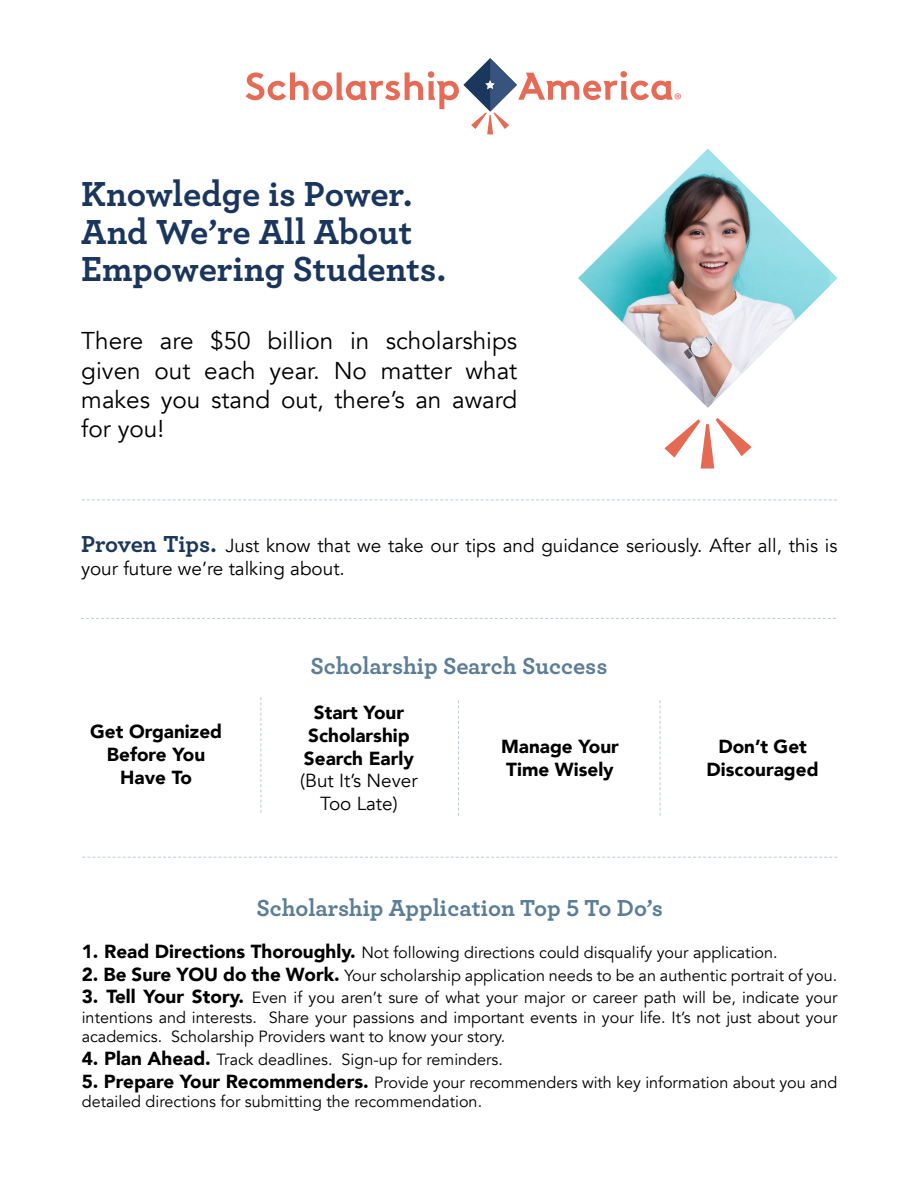
<style>
.page{position:relative;width:918px;height:1188px;background:#fff}
.page>*{position:absolute;margin:0;border:0;box-sizing:border-box;transform-origin:0 0}
.t1{font:700 36.45px "Archer";color:#1b365d}
.t2{font:24.3px/29.1px "Avenir";color:#000;text-align:justify}
.t3{font:700 24.3px "Archer";color:#5b7e96}
.t4{font:18.9px/22.6px "Avenir";color:#000}
.t5{font:900 18.9px "Avenir";color:#000}
.t6{font:18.45px "Myriad Pro";color:#e76b57}
.t7{font:16.2px/19.5px "Avenir";color:#000;text-align:justify}
.s1{font-family:"Archer";font-weight:700;font-size:24.3px;color:#1b365d}
.s2{font-weight:900;font-size:18.9px}
</style>
<div class="page">
<svg style="left:246px;top:72px;width:177px;height:28px"></svg>
<div style="left:428px;top:71px;width:6px;height:7px;background:#e66b56;border-radius:50%"></div>
<svg style="left:429px;top:58px;width:244px;height:76px"></svg>
<svg style="left:82px;top:499px;width:755px;height:1px"></svg>
<svg style="left:686px;top:148px;width:151px;height:139px"></svg>
<img style="left:578px;top:170px;width:251px;height:238px">
<svg style="left:458px;top:700px;width:1px;height:116px"></svg>
<svg style="left:260px;top:697px;width:1px;height:116px"></svg>
<svg style="left:660px;top:700px;width:1px;height:116px"></svg>
<svg style="left:664px;top:418px;width:88px;height:51px"></svg>
<svg style="left:81px;top:618px;width:755px;height:1px"></svg>
<svg style="left:82px;top:857px;width:755px;height:1px"></svg>
<p class="t1" style="left:81px;top:165px;width:333px">Knowledge is Power.</p>
<p class="t1" style="left:81px;top:203px;width:332px">And We’re All About</p>
<p class="t1" style="left:81px;top:241px;width:366px">Empowering Students.</p>
<p class="t2" style="left:81px;top:327px;width:438px">There are $50 billion in scholarships given out each year. No matter what makes you stand out, there’s an award for you!</p>
<p class="t6" style="left:674px;top:89px;width:9px">®</p>
<p class="t4" style="left:81px;top:535px;width:758px"><span class="s1">Proven Tips.</span> Just know that we take our tips and guidance seriously. After all, this is your future we’re talking about.</p>
<p class="t5" style="left:90px;top:716px;width:133px">Get Organized</p>
<p class="t5" style="left:107px;top:738px;width:100px">Before You</p>
<p class="t5" style="left:120px;top:761px;width:73px">Have To</p>
<p class="t3" style="left:311px;top:647px;width:298px">Scholarship Search Success</p>
<p class="t5" style="left:314px;top:696px;width:92px">Start Your</p>
<p class="t5" style="left:308px;top:719px;width:103px">Scholarship</p>
<p class="t5" style="left:304px;top:742px;width:111px">Search Early</p>
<p class="t4" style="left:300px;top:770px;width:119px;text-align:center">(But It’s Never<br>Too Late)</p>
<p class="t5" style="left:501px;top:730px;width:119px">Manage Your</p>
<p class="t5" style="left:506px;top:753px;width:109px">Time Wisely</p>
<p class="t5" style="left:718px;top:730px;width:90px">Don’t Get</p>
<p class="t5" style="left:707px;top:753px;width:114px">Discouraged</p>
<p class="t3" style="left:256px;top:889px;width:408px">Scholarship Application Top 5 To Do’s</p>
<p class="t7" style="left:82px;top:943px;width:697px"><span class="s2">1. Read Directions Thoroughly.</span> Not following directions could disqualify your application.</p>
<p class="t7" style="left:82px;top:966px;width:757px"><span class="s2">2. Be Sure YOU do the Work.</span> Your scholarship application needs to be an authentic portrait of you.</p>
<p class="t7" style="left:82px;top:988px;width:757px"><span class="s2">3. Tell Your Story.</span> Even if you aren’t sure of what your major or career path will be, indicate your intentions and interests. Share your passions and important events in your life. It’s not just about your academics. Scholarship Providers want to know your story.</p>
<p class="t7" style="left:82px;top:1050px;width:423px"><span class="s2">4. Plan Ahead.</span> Track deadlines. Sign-up for reminders.</p>
<p class="t7" style="left:82px;top:1073px;width:757px"><span class="s2">5. Prepare Your Recommenders.</span> Provide your recommenders with key information about you and detailed directions for submitting the recommendation.</p>
</div>
